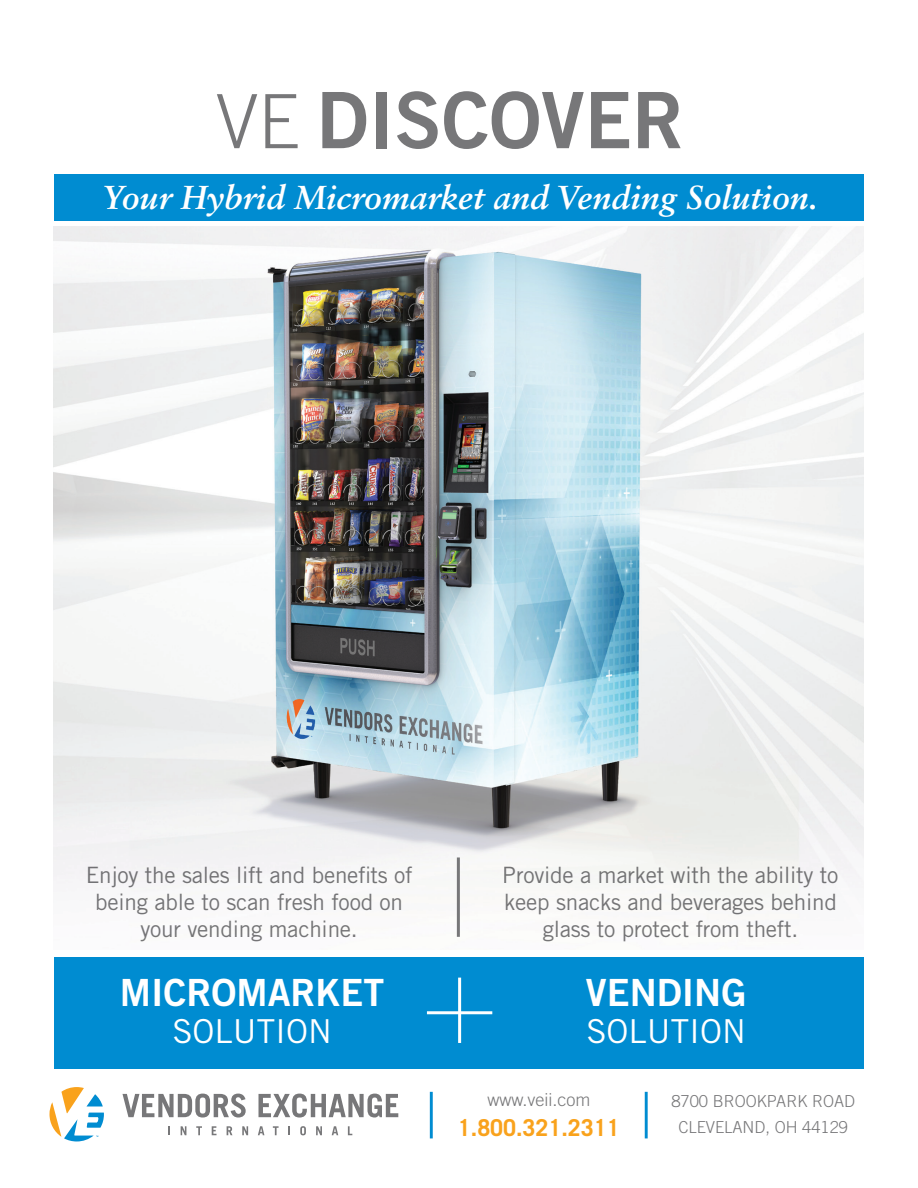
<style>
.page{position:relative;width:918px;height:1188px;background:#fff}
.page>*{position:absolute;margin:0;border:0;box-sizing:border-box;transform-origin:0 0}
.t1{font:77.85px "Trade Gothic LT Std Bd 2";color:#777779}
.t2{font:37.5px "Trade Gothic LT Std Bd 2";color:#fff}
.t3{font:italic 700 33.15px "Sabon LT Std";color:#fff}
.t4{font:33px "Trade Gothic LT Std";color:#fff}
.t5{font:700 23.25px "Trade Gothic LT Std";color:#f9a21c}
.t6{font:22.5px/27px "Trade Gothic LT Std";letter-spacing:-.01em;color:#777779;text-align:center}
.t7{font:300 18px "Trade Gothic LT Std";color:#777779}
.t8{font:300 16.5px/25.5px "Trade Gothic LT Std";color:#777779;text-align:center}
.s1{font-family:"Trade Gothic LT Std";font-weight:300;font-size:74.85px}
</style>
<div class="page">
<img style="left:53px;top:227px;width:810px;height:710px">
<div style="left:54px;top:957px;width:810px;height:111px;background:#008cd1"></div>
<div style="left:54px;top:174px;width:810px;height:47px;background:#008cd1"></div>
<svg style="left:168px;top:1126px;width:2px;height:9px"></svg>
<svg style="left:181px;top:1126px;width:5px;height:9px"></svg>
<svg style="left:196px;top:1126px;width:6px;height:9px"></svg>
<svg style="left:212px;top:1126px;width:5px;height:9px"></svg>
<svg style="left:227px;top:1126px;width:5px;height:9px"></svg>
<svg style="left:242px;top:1126px;width:6px;height:9px"></svg>
<svg style="left:258px;top:1126px;width:6px;height:9px"></svg>
<svg style="left:273px;top:1126px;width:6px;height:9px"></svg>
<svg style="left:288px;top:1126px;width:2px;height:9px"></svg>
<svg style="left:300px;top:1126px;width:6px;height:9px"></svg>
<svg style="left:316px;top:1126px;width:6px;height:9px"></svg>
<svg style="left:332px;top:1126px;width:6px;height:9px"></svg>
<svg style="left:348px;top:1126px;width:4px;height:9px"></svg>
<svg style="left:123px;top:1094px;width:123px;height:24px"></svg>
<svg style="left:259px;top:1094px;width:139px;height:24px"></svg>
<svg style="left:49px;top:1087px;width:55px;height:54px"></svg>
<hr style="left:645px;top:1092px;width:3px;height:46px;background:#008cd1">
<hr style="left:430px;top:1092px;width:3px;height:46px;background:#008cd1">
<hr style="left:458px;top:978px;width:3px;height:65px;background:#fff">
<hr style="left:427px;top:1011px;width:65px;height:3px;background:#fff">
<hr style="left:457px;top:857px;width:3px;height:80px;background:#777779">
<h1 class="t1" style="left:216px;top:72px;width:469px"><span class="s1">VE</span> DISCOVER</h1>
<h3 class="t3" style="left:103px;top:178px;width:716px">Your Hybrid Micromarket and Vending Solution.</h3>
<p class="t6" style="left:86px;top:861px;width:329px">Enjoy the sales lift and benefits of being able to scan fresh food on your vending machine.</p>
<p class="t6" style="left:503px;top:861px;width:337px">Provide a market with the ability to keep snacks and beverages behind glass to protect from theft.</p>
<h2 class="t2" style="left:120px;top:969px;width:266px">MICROMARKET</h2>
<h3 class="t4" style="left:172px;top:1012px;width:161px">SOLUTION</h3>
<h2 class="t2" style="left:586px;top:969px;width:162px">VENDING</h2>
<h3 class="t4" style="left:586px;top:1012px;width:161px">SOLUTION</h3>
<p class="t7" style="left:487px;top:1088px;width:105px">www.veii.com</p>
<p class="t5" style="left:458px;top:1113px;width:163px">1.800.321.2311</p>
<p class="t8" style="left:671px;top:1089px;width:185px">8700 BROOKPARK ROAD<br>CLEVELAND, OH 44129</p>
</div>
